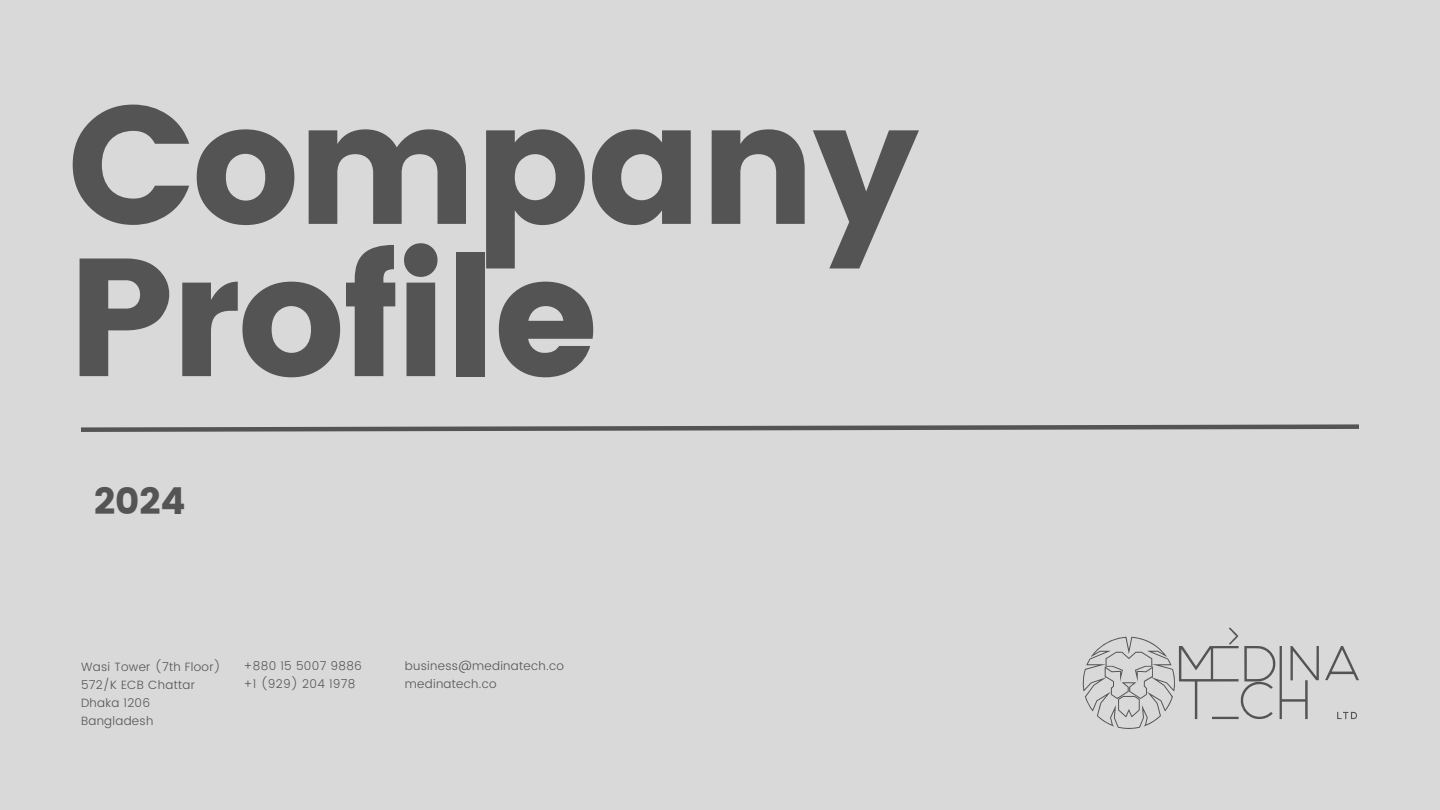
<style>
.page{position:relative;width:1440px;height:810px;background:#d9d9d9}
.page>*{position:absolute;margin:0;border:0;box-sizing:border-box;transform-origin:0 0}
.t1{font:167.6px/152.2px "Poppins";letter-spacing:-.025em;color:#545454}
.t2{font:37.1px "Poppins";color:#545454}
.t3{font:300 12px "Poppins";letter-spacing:.025em;color:#545454}
</style>
<div class="page">
<svg style="left:81px;top:424px;width:1278px;height:8px"></svg>
<svg style="left:1325px;top:646px;width:34px;height:34px"></svg>
<svg style="left:1337px;top:712px;width:20px;height:7px"></svg>
<svg style="left:1083px;top:627px;width:236px;height:102px"></svg>
<h2 class="t1" style="left:67px;top:90px;width:854px">Company<br>Profile</h2>
<h1 class="t2" style="left:94px;top:480px;width:93px">2024</h1>
<p class="t3" style="left:81px;top:660px;width:141px">Wasi Tower (7th Floor)</p>
<p class="t3" style="left:81px;top:678px;width:116px">572/K ECB Chattar</p>
<p class="t3" style="left:81px;top:696px;width:71px">Dhaka 1206</p>
<p class="t3" style="left:81px;top:714px;width:74px">Bangladesh</p>
<p class="t3" style="left:243px;top:659px;width:120px">+880 15 5007 9886</p>
<p class="t3" style="left:243px;top:677px;width:113px">+1 (929) 204 1978</p>
<p class="t3" style="left:405px;top:659px;width:161px">business@medinatech.co</p>
<p class="t3" style="left:405px;top:677px;width:93px">medinatech.co</p>
</div>
